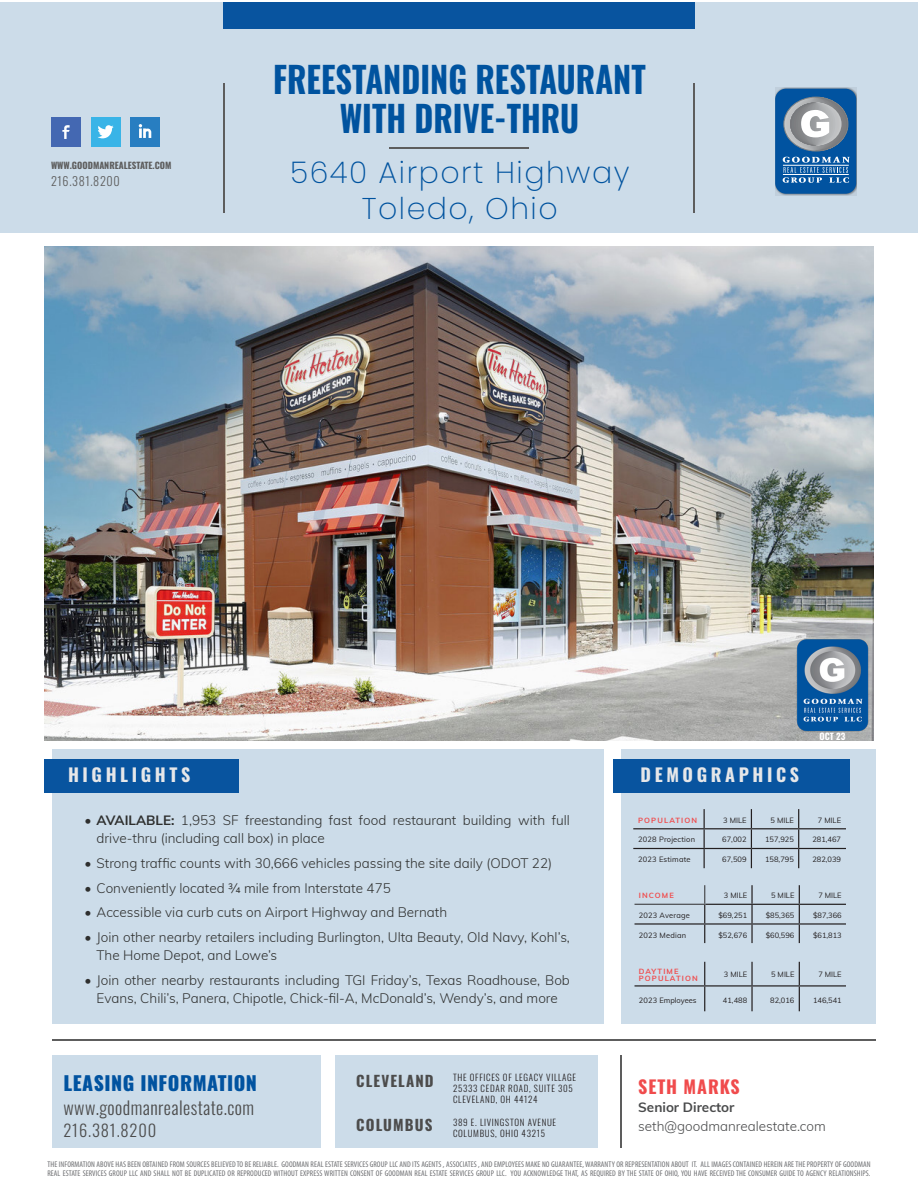
<style>
.page{position:relative;width:918px;height:1188px;background:#fff}
.page>*{position:absolute;margin:0;border:0;box-sizing:border-box;transform-origin:0 0}
.t1{font:700 36px/39px "Oswald";color:#00539f;text-align:center;scale:.9 1}
.t2{font:200 30px "Poppins";letter-spacing:.05em;color:#00539f}
.t3{font:800 19.5px "Oswald";letter-spacing:.025em;color:#0153a0}
.t4{font:300 18px "Oswald";letter-spacing:.025em;color:#4c4c4c}
.t5{font:700 18px "Oswald";letter-spacing:.2em;color:#e6e7e9}
.t6{font:700 18px "Oswald";letter-spacing:.05em;color:#f04b4c}
.t7{font:300 16.5px "Oswald";letter-spacing:.05em;color:#4c4c4c}
.t8{font:700 15px "Oswald";letter-spacing:.075em;color:#4c4c4c}
.t9{font:300 13.5px/18px "Muli";color:#2e2f2e}
.t10{font:300 13.5px "Muli";color:#4a4b4c}
.t11{font:700 13.5px "Muli";color:#4a4b4c}
.t12{font:300 12.15px "Oswald";letter-spacing:.05em;color:#5d5d5d}
.t13{font:300 9px/10.8px "Oswald";letter-spacing:.075em;color:#231f20}
.t14{font:700 9px "Oswald";color:#5d5d5d}
.t15{font:700 9px "Oswald";color:#fff}
.t16{font:condensed 8.25px/9px "Myriad Pro";letter-spacing:.01em;color:#6c6d70}
.t17{font:7.5px "Muli";color:#231f20}
.t18{font:7.5px "Muli";letter-spacing:.025em;color:#231f20}
.t19{font:700 7.5px "Muli";letter-spacing:.15em;color:#f04b4c}
.s1{font-weight:700}
</style>
<div class="page">
<div style="left:52px;top:749px;width:552px;height:275px;background:#ccdce9"></div>
<div style="left:52px;top:1055px;width:269px;height:93px;background:#ccdce9"></div>
<hr style="left:620px;top:1055px;width:2px;height:93px;background:#5d5d5d">
<hr style="left:52px;top:1039px;width:823px;height:2px;background:#5d5d5d">
<div style="left:621px;top:749px;width:254px;height:275px;background:#ccdce9"></div>
<div style="left:335px;top:1055px;width:263px;height:93px;background:#ccdce9"></div>
<div style="left:45px;top:760px;width:194px;height:33px;background:#08549f"></div>
<div style="left:614px;top:760px;width:236px;height:33px;background:#08549f"></div>
<div style="left:0;top:2px;width:918px;height:231px;background:#ccdce9"></div>
<hr style="left:389px;top:147px;width:140px;height:2px;background:#5d5d5d">
<hr style="left:223px;top:83px;width:2px;height:130px;background:#5d5d5d">
<hr style="left:693px;top:83px;width:2px;height:130px;background:#5d5d5d">
<div style="left:223px;top:2px;width:472px;height:27px;background:#08549f"></div>
<svg style="left:775px;top:88px;width:81px;height:108px"></svg>
<div style="left:775px;top:89px;width:81px;height:105px;background:#0153a0;border-radius:11px"></div>
<svg style="left:783px;top:157px;width:67px;height:26px"></svg>
<hr style="left:783px;top:174px;width:66px;height:1px;background:#fff">
<hr style="left:783px;top:165px;width:66px;height:1px;background:#fff">
<svg style="left:790px;top:97px;width:58px;height:54px;background:#92a0ae"></svg>
<div style="left:784px;top:97px;width:64px;height:54px;border:1px solid #808284;border-radius:50%"></div>
<div style="left:51px;top:117px;width:30px;height:30px;background:#4468b2"></div>
<svg style="left:62px;top:125px;width:8px;height:14px"></svg>
<div style="left:91px;top:117px;width:29px;height:30px;background:#39b4e7"></div>
<svg style="left:98px;top:125px;width:16px;height:13px"></svg>
<div style="left:130px;top:117px;width:30px;height:30px;background:#287ec1"></div>
<svg style="left:139px;top:124px;width:12px;height:14px"></svg>
<img style="left:44px;top:246px;width:830px;height:495px">
<hr style="left:705px;top:904px;width:47px;height:1px;background:#231f20">
<hr style="left:752px;top:904px;width:47px;height:1px;background:#231f20">
<hr style="left:799px;top:904px;width:47px;height:1px;background:#231f20">
<hr style="left:635px;top:923px;width:70px;height:2px;background:#231f20">
<hr style="left:705px;top:923px;width:47px;height:2px;background:#231f20">
<hr style="left:752px;top:923px;width:47px;height:2px;background:#231f20">
<svg style="left:751px;top:885px;width:2px;height:58px"></svg>
<hr style="left:799px;top:923px;width:47px;height:2px;background:#231f20">
<svg style="left:799px;top:885px;width:1px;height:58px"></svg>
<svg style="left:704px;top:885px;width:1px;height:58px"></svg>
<hr style="left:635px;top:904px;width:70px;height:1px;background:#4a4c4f">
<hr style="left:633px;top:828px;width:71px;height:1px;background:#231f20">
<hr style="left:704px;top:828px;width:47px;height:1px;background:#231f20">
<hr style="left:751px;top:828px;width:48px;height:1px;background:#231f20">
<hr style="left:799px;top:828px;width:47px;height:1px;background:#231f20">
<hr style="left:633px;top:848px;width:71px;height:1px;background:#231f20">
<hr style="left:704px;top:848px;width:47px;height:1px;background:#231f20">
<svg style="left:704px;top:809px;width:1px;height:59px"></svg>
<hr style="left:751px;top:848px;width:48px;height:1px;background:#231f20">
<svg style="left:751px;top:809px;width:1px;height:59px"></svg>
<hr style="left:799px;top:848px;width:47px;height:1px;background:#231f20">
<svg style="left:798px;top:809px;width:1px;height:59px"></svg>
<hr style="left:751px;top:962px;width:2px;height:23px;background:#231f20">
<hr style="left:635px;top:985px;width:70px;height:2px;background:#231f20">
<hr style="left:705px;top:985px;width:47px;height:2px;background:#231f20">
<svg style="left:704px;top:962px;width:1px;height:49px"></svg>
<hr style="left:752px;top:985px;width:47px;height:2px;background:#231f20">
<hr style="left:751px;top:987px;width:2px;height:24px;background:#231f20">
<hr style="left:799px;top:985px;width:47px;height:2px;background:#231f20">
<svg style="left:799px;top:962px;width:1px;height:49px"></svg>
<img style="left:795px;top:638px;width:74px;height:95px">
<p class="t14" style="left:51px;top:161px;width:122px">WWW.GOODMANREALESTATE.COM</p>
<p class="t12" style="left:51px;top:171px;width:70px">216.381.8200</p>
<p class="t1" style="left:273px;top:62px;width:416px">FREESTANDING RESTAURANT<br>WITH DRIVE-THRU</p>
<p class="t2" style="left:290px;top:155px;width:341px">5640 Airport Highway</p>
<p class="t2" style="left:362px;top:191px;width:198px">Toledo, Ohio</p>
<p class="t5" style="left:68px;top:766px;width:124px">HIGHLIGHTS</p>
<p class="t5" style="left:641px;top:766px;width:160px">DEMOGRAPHICS</p>
<p class="t15" style="left:819px;top:731px;width:27px">OCT 23</p>
<p class="t9" style="left:97px;top:811px;width:475px;text-indent:-12px"><span class="s1">• AVAILABLE:</span> 1,953 SF freestanding fast food restaurant building with full drive-thru (including call box) in place</p>
<p class="t9" style="left:85px;top:853px;width:469px">• Strong traffic counts with 30,666 vehicles passing the site daily (ODOT 22)</p>
<p class="t9" style="left:85px;top:878px;width:308px">• Conveniently located ¾ mile from Interstate 475</p>
<p class="t9" style="left:85px;top:903px;width:364px">• Accessible via curb cuts on Airport Highway and Bernath</p>
<p class="t9" style="left:97px;top:928px;width:475px;text-indent:-12px">• Join other nearby retailers including Burlington, Ulta Beauty, Old Navy, Kohl’s,<br>The Home Depot, and Lowe’s</p>
<p class="t9" style="left:85px;top:970px;width:487px;text-align:center">• Join other nearby restaurants including TGI Friday’s, Texas Roadhouse, Bob<br>Evans, Chili’s, Panera, Chipotle, Chick-fil-A, McDonald’s, Wendy’s, and more</p>
<p class="t19" style="left:638px;top:815px;width:60px">POPULATION</p>
<p class="t17" style="left:723px;top:815px;width:25px">3 MILE</p>
<p class="t17" style="left:771px;top:815px;width:25px">5 MILE</p>
<p class="t17" style="left:818px;top:815px;width:25px">7 MILE</p>
<p class="t18" style="left:638px;top:834px;width:58px">2028 Projection</p>
<p class="t17" style="left:722px;top:834px;width:26px">67,002</p>
<p class="t17" style="left:765px;top:834px;width:30px">157,925</p>
<p class="t17" style="left:812px;top:834px;width:30px">281,467</p>
<p class="t18" style="left:638px;top:854px;width:54px">2023 Estimate</p>
<p class="t17" style="left:722px;top:854px;width:26px">67,509</p>
<p class="t17" style="left:765px;top:854px;width:30px">158,795</p>
<p class="t17" style="left:812px;top:854px;width:30px">282,039</p>
<p class="t19" style="left:639px;top:890px;width:37px">INCOME</p>
<p class="t17" style="left:724px;top:890px;width:25px">3 MILE</p>
<p class="t17" style="left:771px;top:890px;width:25px">5 MILE</p>
<p class="t17" style="left:818px;top:890px;width:25px">7 MILE</p>
<p class="t18" style="left:639px;top:910px;width:53px">2023 Average</p>
<p class="t17" style="left:718px;top:910px;width:30px">$69,251</p>
<p class="t17" style="left:766px;top:910px;width:30px">$85,365</p>
<p class="t17" style="left:813px;top:910px;width:30px">$87,366</p>
<p class="t18" style="left:639px;top:929px;width:49px">2023 Median</p>
<p class="t17" style="left:718px;top:929px;width:30px">$52,676</p>
<p class="t17" style="left:766px;top:929px;width:30px">$60,596</p>
<p class="t17" style="left:813px;top:929px;width:30px">$61,813</p>
<p class="t19" style="left:639px;top:965px;width:41px">DAYTIME</p>
<p class="t19" style="left:639px;top:973px;width:60px">POPULATION</p>
<p class="t17" style="left:724px;top:969px;width:25px">3 MILE</p>
<p class="t17" style="left:771px;top:969px;width:25px">5 MILE</p>
<p class="t17" style="left:818px;top:969px;width:25px">7 MILE</p>
<p class="t17" style="left:639px;top:995px;width:59px">2023 Employees</p>
<p class="t17" style="left:723px;top:995px;width:26px">41,488</p>
<p class="t17" style="left:770px;top:995px;width:26px">82,016</p>
<p class="t17" style="left:813px;top:995px;width:30px">146,541</p>
<p class="t13" style="left:453px;top:1071px;width:125px">THE OFFICES OF LEGACY VILLAGE<br>25333 CEDAR ROAD, SUITE 305<br>CLEVELAND, OH 44124</p>
<p class="t8" style="left:356px;top:1073px;width:79px">CLEVELAND</p>
<p class="t3" style="left:64px;top:1073px;width:195px">LEASING INFORMATION</p>
<p class="t6" style="left:638px;top:1077px;width:103px">SETH MARKS</p>
<p class="t10" style="left:638px;top:1116px;width:189px">seth@goodmanrealestate.com</p>
<p class="t4" style="left:64px;top:1092px;width:192px">www.goodmanrealestate.com</p>
<p class="t7" style="left:64px;top:1116px;width:94px">216.381.8200</p>
<p class="t11" style="left:638px;top:1097px;width:98px">Senior Director</p>
<p class="t13" style="left:453px;top:1116px;width:105px">389 E. LIVINGSTON AVENUE<br>COLUMBUS, OHIO 43215</p>
<p class="t8" style="left:356px;top:1117px;width:78px">COLUMBUS</p>
<p class="t16" style="left:47px;top:1160px;width:825px">THE INFORMATION ABOVE HAS BEEN OBTAINED FROM SOURCES BELIEVED TO BE RELIABLE. GOODMAN REAL ESTATE SERVICES GROUP LLC AND ITS AGENTS , ASSOCIATES , AND EMPLOYEES MAKE NO GUARANTEE, WARRANTY OR REPRESENTATION ABOUT IT. ALL IMAGES CONTAINED HEREIN ARE THE PROPERTY OF GOODMAN<br>REAL ESTATE SERVICES GROUP LLC AND SHALL NOT BE DUPLICATED OR REPRODUCED WITHOUT EXPRESS WRITTEN CONSENT OF GOODMAN REAL ESTATE SERVICES GROUP LLC. YOU ACKNOWLEDGE THAT, AS REQUIRED BY THE STATE OF OHIO, YOU HAVE RECEIVED THE CONSUMER GUIDE TO AGENCY RELATIONSHIPS.</p>
</div>
